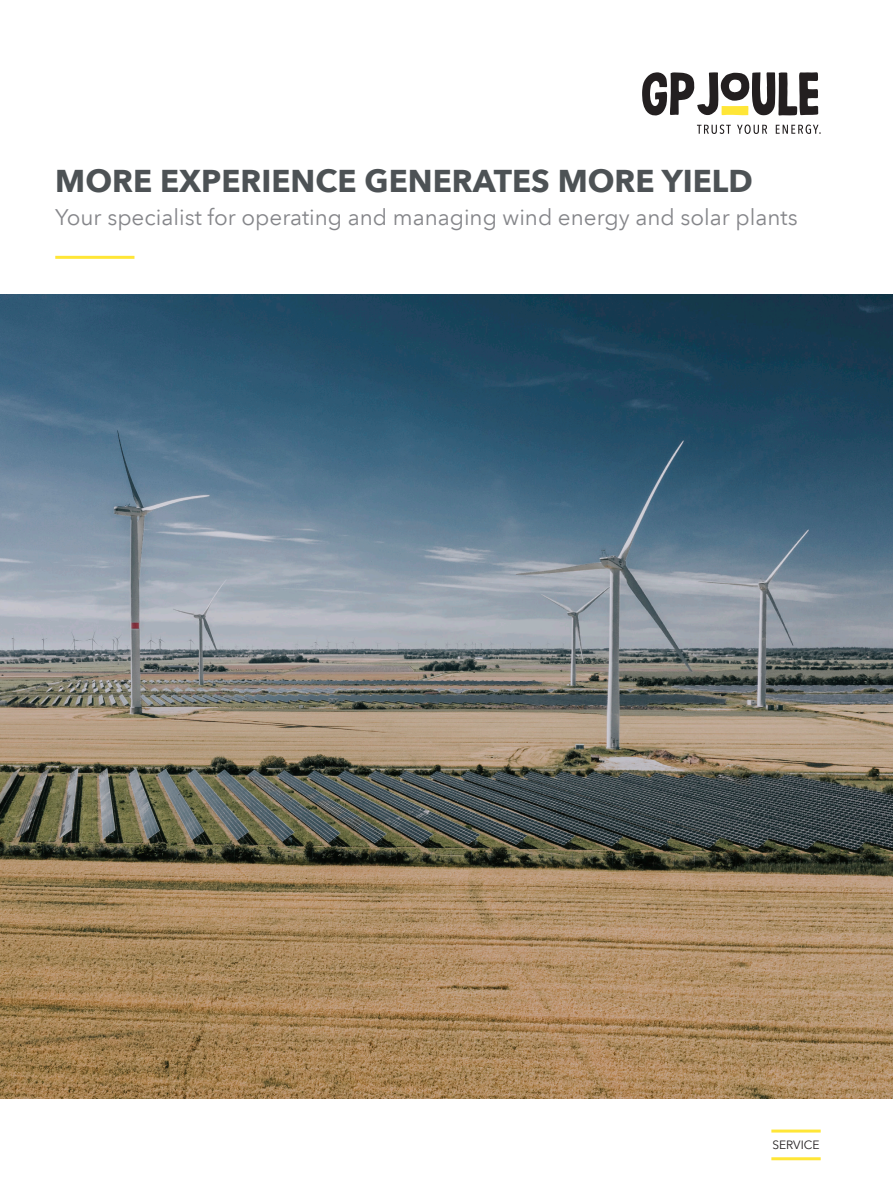
<style>
.page{position:relative;width:893px;height:1191px;background:#fff}
.page>*{position:absolute;margin:0;border:0;box-sizing:border-box;transform-origin:0 0}
.t1{font:700 31.5px "Avenir Next LT Pro";color:#4d5255}
.t2{font:22.5px "Avenir Next LT Pro";color:#85868a}
.t3{font:12px "Avenir Next LT Pro";color:#231f20}
</style>
<div class="page">
<svg style="left:642px;top:72px;width:177px;height:44px"></svg>
<svg style="left:697px;top:124px;width:34px;height:10px"></svg>
<svg style="left:737px;top:124px;width:30px;height:10px"></svg>
<svg style="left:776px;top:124px;width:45px;height:10px"></svg>
<img style="left:0;top:295px;width:892px;height:803px">
<svg style="left:892px;top:294px;width:1px;height:805px"></svg>
<hr style="left:771px;top:1157px;width:50px;height:3px;background:#ffe637">
<hr style="left:771px;top:1129px;width:50px;height:3px;background:#ffe637">
<hr style="left:55px;top:256px;width:79px;height:3px;background:#ffe637">
<hr style="left:892px;top:884px;width:1px;height:214px;background:#d1d2d4">
<h1 class="t1" style="left:55px;top:162px;width:699px">MORE EXPERIENCE GENERATES MORE YIELD</h1>
<p class="t2" style="left:55px;top:204px;width:744px">Your specialist for operating and managing wind energy and solar plants</p>
<p class="t3" style="left:772px;top:1138px;width:49px">SERVICE</p>
</div>
